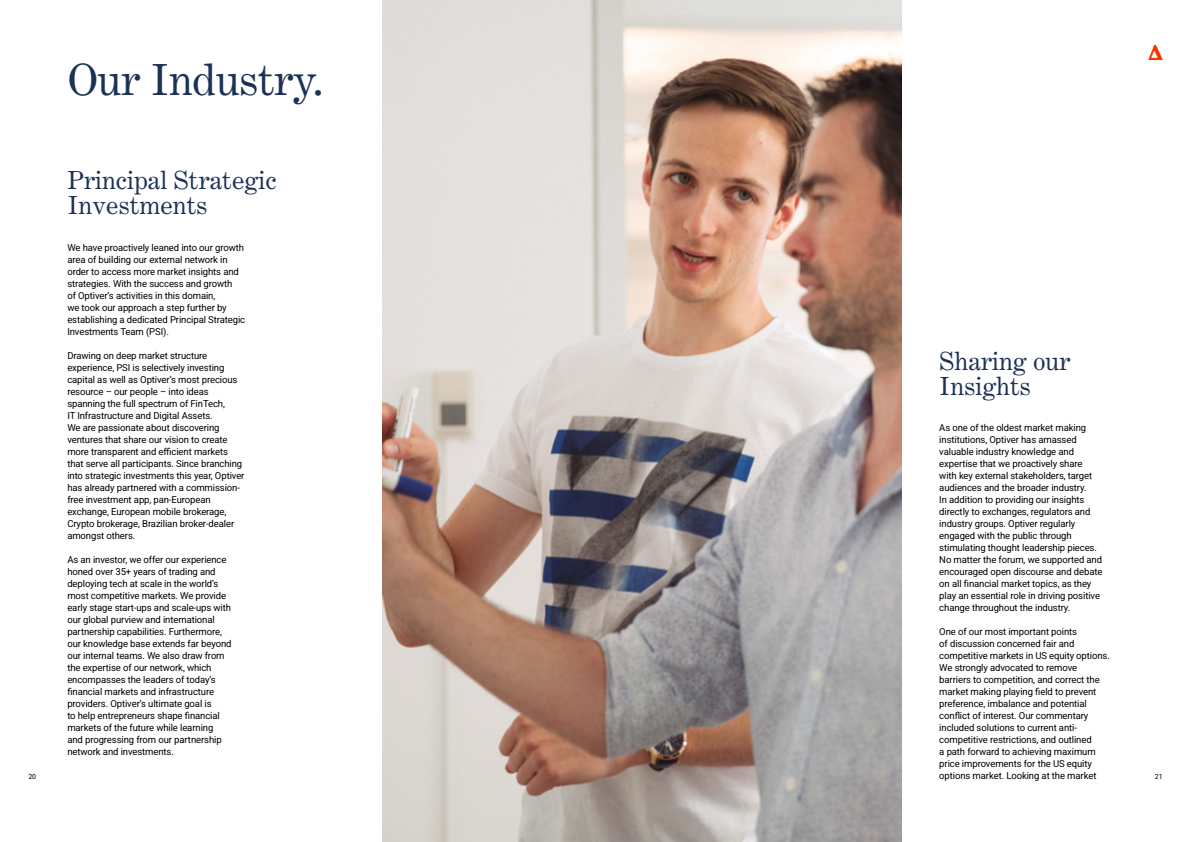
<style>
.page{position:relative;width:1191px;height:842px;background:#fff}
.page>*{position:absolute;margin:0;border:0;box-sizing:border-box;transform-origin:0 0}
.t1{font:43px "Century Expanded LT Std";letter-spacing:-.01em;color:#1c3255}
.t2{font:25px/25px "Century Expanded LT Std";color:#1c3255}
.t3{font:9.5px/12px "Roboto";letter-spacing:-.01em;color:#000}
.t4{font:7px "Roboto";color:#000}
</style>
<div class="page">
<img style="left:383px;top:0;width:518px;height:842px">
<svg style="left:1148px;top:45px;width:14px;height:15px"></svg>
<h1 class="t1" style="left:67px;top:53px;width:258px">Our Industry.</h1>
<h2 class="t2" style="left:67px;top:168px;width:211px">Principal Strategic<br>Investments</h2>
<p class="t3" style="left:67px;top:241px;width:179px">We have proactively leaned into our growth area of building our external network in order to access more market insights and strategies. With the success and growth<br>of Optiver’s activities in this domain,<br>we took our approach a step further by establishing a dedicated Principal Strategic Investments Team (PSI).</p>
<p class="t3" style="left:67px;top:349px;width:179px">Drawing on deep market structure experience, PSI is selectively investing capital as well as Optiver’s most precious resource – our people – into ideas spanning the full spectrum of FinTech,<br>IT Infrastructure and Digital Assets.<br>We are passionate about discovering ventures that share our vision to create more transparent and efficient markets that serve all participants. Since branching into strategic investments this year, Optiver has already partnered with a commission&shy;free investment app, pan-European exchange, European mobile brokerage, Crypto brokerage, Brazilian broker-dealer amongst others.</p>
<p class="t3" style="left:67px;top:553px;width:166px">As an investor, we offer our experience honed over 35+ years of trading and deploying tech at scale in the world’s most competitive markets. We provide early stage start-ups and scale-ups with our global purview and international partnership capabilities. Furthermore, our knowledge base extends far beyond our internal teams. We also draw from the expertise of our network, which encompasses the leaders of today’s financial markets and infrastructure providers. Optiver’s ultimate goal is<br>to help entrepreneurs shape financial markets of the future while learning<br>and progressing from our partnership network and investments.</p>
<h2 class="t2" style="left:939px;top:348px;width:133px">Sharing our<br>Insights</h2>
<p class="t3" style="left:939px;top:421px;width:165px">As one of the oldest market making institutions, Optiver has amassed valuable industry knowledge and expertise that we proactively share<br>with key external stakeholders, target audiences and the broader industry.<br>In addition to providing our insights directly to exchanges, regulators and industry groups. Optiver regularly engaged with the public through stimulating thought leadership pieces.<br>No matter the forum, we supported and encouraged open discourse and debate on all financial market topics, as they play an essential role in driving positive change throughout the industry.</p>
<p class="t3" style="left:939px;top:625px;width:172px">One of our most important points<br>of discussion concerned fair and competitive markets in US equity options.<br>We strongly advocated to remove barriers to competition, and correct the market making playing field to prevent preference, imbalance and potential conflict of interest. Our commentary included solutions to current anti&shy;competitive restrictions, and outlined<br>a path forward to achieving maximum price improvements for the US equity options market. Looking at the market</p>
<p class="t4" style="left:28px;top:771px;width:9px">20</p>
<p class="t4" style="left:1154px;top:771px;width:9px">21</p>
</div>
